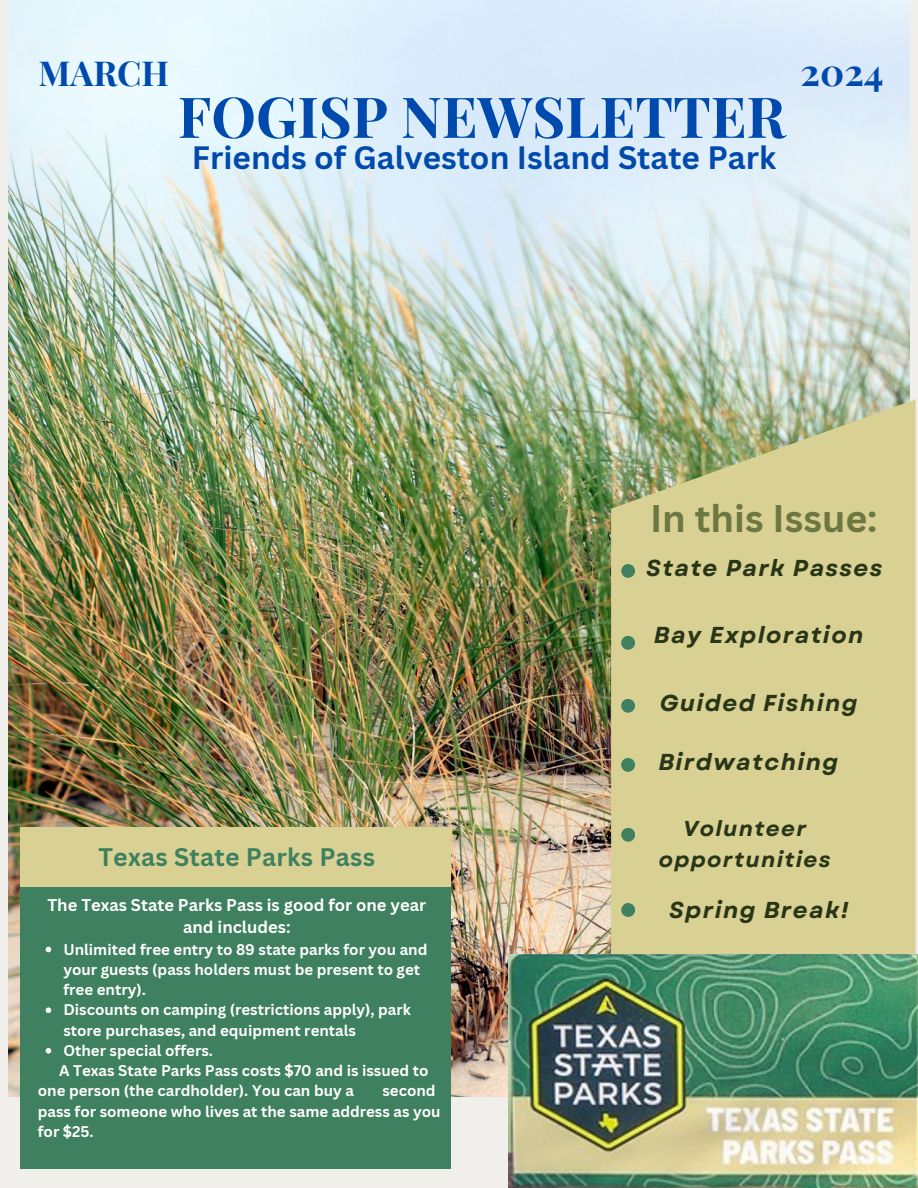
<style>
.page{position:relative;width:918px;height:1188px;background:#f0efeb}
.page>*{position:absolute;margin:0;border:0;box-sizing:border-box;transform-origin:0 0}
.t1{font:700 56.4px "Playfair Display";color:#004aad}
.t2{font:700 37.5px "Canva Sans";color:#6d7742}
.t3{font:700 37.5px "Playfair Display";color:#004aad}
.t4{font:700 34.5px "Playfair Display";color:#004aad}
.t5{font:700 31.5px "Canva Sans";color:#004aad}
.t6{font:700 24.75px "Canva Sans";letter-spacing:.01em;color:#3e805f}
.t7{font:italic 700 22.95px "Garet";letter-spacing:.06em;color:#283618}
.t8{font:italic 700 21.45px/31.5px "Garet";letter-spacing:.06em;color:#283618;text-align:center}
.t9{font:700 16.5px/22.5px "Canva Sans";color:#fff;text-align:center}
.t10{font:700 15px/20.2px "Canva Sans";color:#fff}
</style>
<div class="page">
<img style="left:8px;top:0;width:901px;height:1096px">
<svg style="left:611px;top:399px;width:305px;height:556px;fill:#d9d093"></svg>
<div style="left:20px;top:827px;width:431px;height:341px;background:#3e805f"></div>
<img style="left:509px;top:955px;width:409px;height:232px">
<div style="left:20px;top:827px;width:431px;height:60px;background:#d9d093"></div>
<div style="left:621px;top:564px;width:14px;height:14px;background:#3e805f;border-radius:50%"></div>
<svg style="left:46px;top:947px;width:5px;height:5px"></svg>
<svg style="left:46px;top:1007px;width:5px;height:6px"></svg>
<svg style="left:46px;top:1048px;width:5px;height:6px"></svg>
<div style="left:621px;top:636px;width:14px;height:14px;background:#3e805f;border-radius:50%"></div>
<div style="left:621px;top:699px;width:14px;height:14px;background:#3e805f;border-radius:50%"></div>
<div style="left:621px;top:758px;width:14px;height:14px;background:#3e805f;border-radius:50%"></div>
<div style="left:621px;top:828px;width:14px;height:14px;background:#3e805f;border-radius:50%"></div>
<div style="left:621px;top:903px;width:14px;height:14px;background:#3e805f;border-radius:50%"></div>
<h5 class="t4" style="left:38px;top:49px;width:132px">MARCH</h5>
<h6 class="t3" style="left:801px;top:45px;width:85px">2024</h6>
<h5 class="t1" style="left:178px;top:77px;width:609px">FOGISP NEWSLETTER</h5>
<p class="t5" style="left:192px;top:136px;width:586px">Friends of Galveston Island State Park</p>
<h5 class="t2" style="left:650px;top:492px;width:229px">In this Issue:</h5>
<h5 class="t7" style="left:646px;top:551px;width:238px">State Park Passes</h5>
<p class="t7" style="left:654px;top:619px;width:211px">Bay Exploration</p>
<p class="t7" style="left:660px;top:686px;width:199px">Guided Fishing</p>
<h1 class="t6" style="left:98px;top:839px;width:278px">Texas State Parks Pass</h1>
<h2 class="t9" style="left:48px;top:893px;width:380px">The Texas State Parks Pass is good for one year and includes:</h2>
<h4 class="t10" style="left:63px;top:939px;width:366px">Unlimited free entry to 89 state parks for you and your guests (pass holders must be present to get free entry).</h4>
<h3 class="t10" style="left:63px;top:999px;width:349px">Discounts on camping (restrictions apply), park store purchases, and equipment rentals</h3>
<h5 class="t10" style="left:63px;top:1040px;width:151px">Other special offers.</h5>
<h5 class="t10" style="left:38px;top:1060px;width:392px;text-indent:21px">A Texas State Parks Pass costs $70 and is issued to one person (the cardholder). You can buy a</h5>
<h5 class="t10" style="left:38px;top:1080px;width:404px;text-indent:345px">second pass for someone who lives at the same address as you for $25.</h5>
<p class="t7" style="left:658px;top:745px;width:181px">Birdwatching</p>
<p class="t8" style="left:659px;top:813px;width:173px">Volunteer opportunities</p>
<p class="t7" style="left:669px;top:893px;width:181px">Spring Break!</p>
</div>
